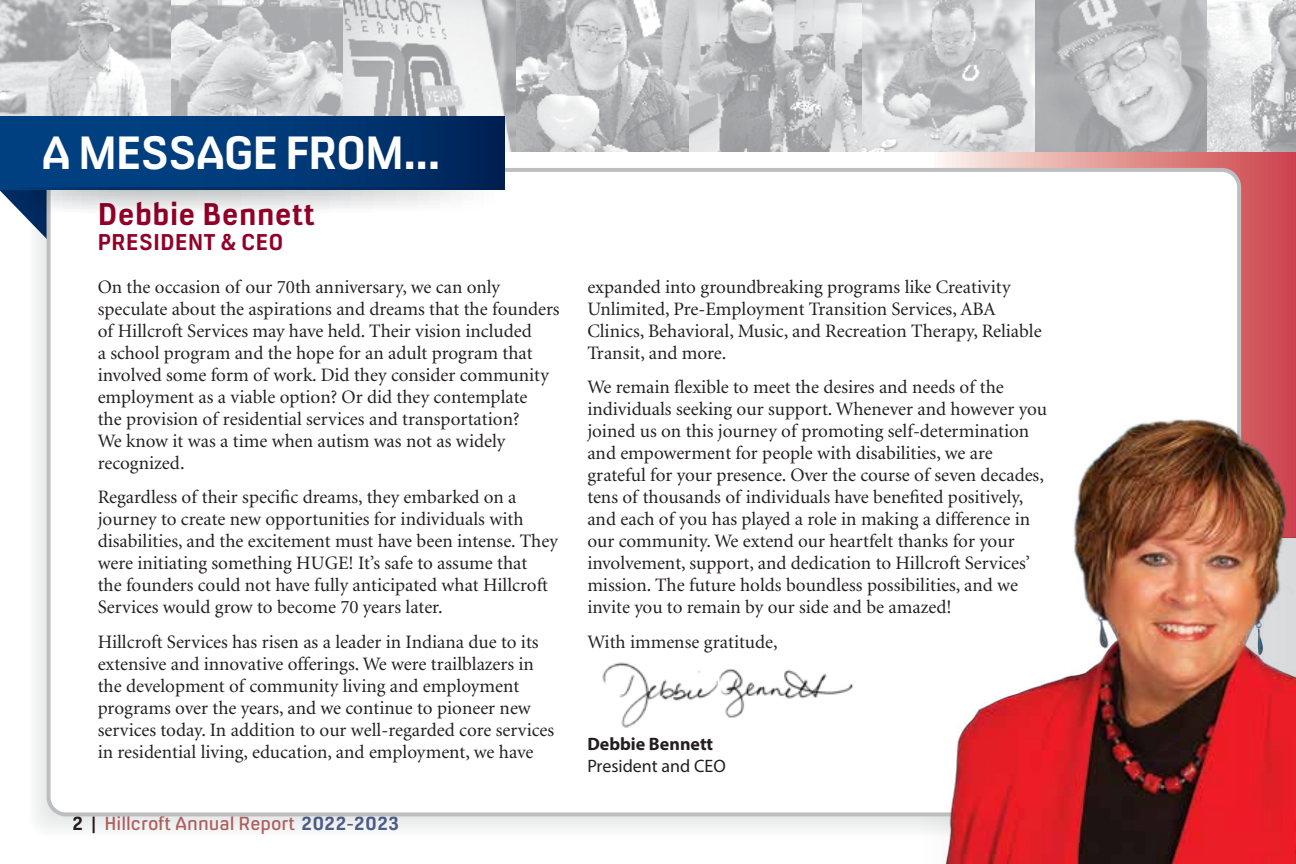
<style>
.page{position:relative;width:1296px;height:864px;background:#fff}
.page>*{position:absolute;margin:0;border:0;box-sizing:border-box;transform-origin:0 0}
.t1{font:700 44px "Milibus Rg";letter-spacing:-.04em;color:#fff}
.t2{font:700 29.6px "Milibus Rg";color:#910028}
.t3{font:700 21.6px "Milibus Rg";color:#910028}
.t4{font:19px/22px "Minion";color:#231f20}
.t5{font:18px "Milibus Rg";color:#b96563}
.t6{font:18px "Myriad Pro";color:#231f20}
.t7{font:700 18px "Myriad Pro";color:#231f20}
.s1{font-weight:700;color:#231f20}
.s2{font-weight:700;color:#506290}
</style>
<div class="page">
<svg style="left:0;top:189px;width:29px;height:32px"></svg>
<svg style="left:929px;top:151px;width:367px;height:220px;background:#d56f74"></svg>
<img style="left:0;top:0;width:1296px;height:151px">
<div style="left:49px;top:170px;width:1190px;height:644px;background:#fff;border-radius:17px"></div>
<div style="left:0;top:116px;width:504px;height:73px;background:linear-gradient(to right,#00478a,#00295f)"></div>
<img style="left:897px;top:371px;width:399px;height:493px">
<svg style="left:9px;top:188px;width:496px;height:26px"></svg>
<img style="left:602px;top:662px;width:251px;height:66px">
<h1 class="t1" style="left:41px;top:126px;width:401px">A MESSAGE FROM...</h1>
<h2 class="t2" style="left:98px;top:196px;width:219px">Debbie Bennett</h2>
<p class="t3" style="left:98px;top:229px;width:187px">PRESIDENT &amp; CEO</p>
<p class="t4" style="left:98px;top:277px;width:464px">On the occasion of our 70th anniversary, we can only speculate about the aspirations and dreams that the founders of Hillcroft Services may have held. Their vision included<br>a school program and the hope for an adult program that involved some form of work. Did they consider community employment as a viable option? Or did they contemplate<br>the provision of residential services and transportation?<br>We know it was a time when autism was not as widely recognized.</p>
<p class="t4" style="left:98px;top:487px;width:462px">Regardless of their specific dreams, they embarked on a journey to create new opportunities for individuals with disabilities, and the excitement must have been intense. They were initiating something HUGE! It’s safe to assume that<br>the founders could not have fully anticipated what Hillcroft Services would grow to become 70 years later.</p>
<p class="t4" style="left:98px;top:631px;width:458px">Hillcroft Services has risen as a leader in Indiana due to its extensive and innovative offerings. We were trailblazers in the development of community living and employment programs over the years, and we continue to pioneer new services today. In addition to our well-regarded core services in residential living, education, and employment, we have</p>
<p class="t5" style="left:72px;top:813px;width:329px"><span class="s1">2 |</span> Hillcroft Annual Report <span class="s2">2022-2023</span></p>
<p class="t4" style="left:587px;top:277px;width:456px">expanded into groundbreaking programs like Creativity Unlimited, Pre-Employment Transition Services, ABA Clinics, Behavioral, Music, and Recreation Therapy, Reliable Transit, and more.</p>
<p class="t4" style="left:587px;top:377px;width:461px">We remain flexible to meet the desires and needs of the individuals seeking our support. Whenever and however you joined us on this journey of promoting self-determination and empowerment for people with disabilities, we are grateful for your presence. Over the course of seven decades, tens of thousands of individuals have benefited positively, and each of you has played a role in making a difference in our community. We extend our heartfelt thanks for your involvement, support, and dedication to Hillcroft Services’ mission. The future holds boundless possibilities, and we invite you to remain by our side and be amazed!</p>
<p class="t4" style="left:587px;top:631px;width:192px">With immense gratitude,</p>
<p class="t7" style="left:587px;top:732px;width:127px">Debbie Bennett</p>
<p class="t6" style="left:587px;top:755px;width:140px">President and CEO</p>
</div>
